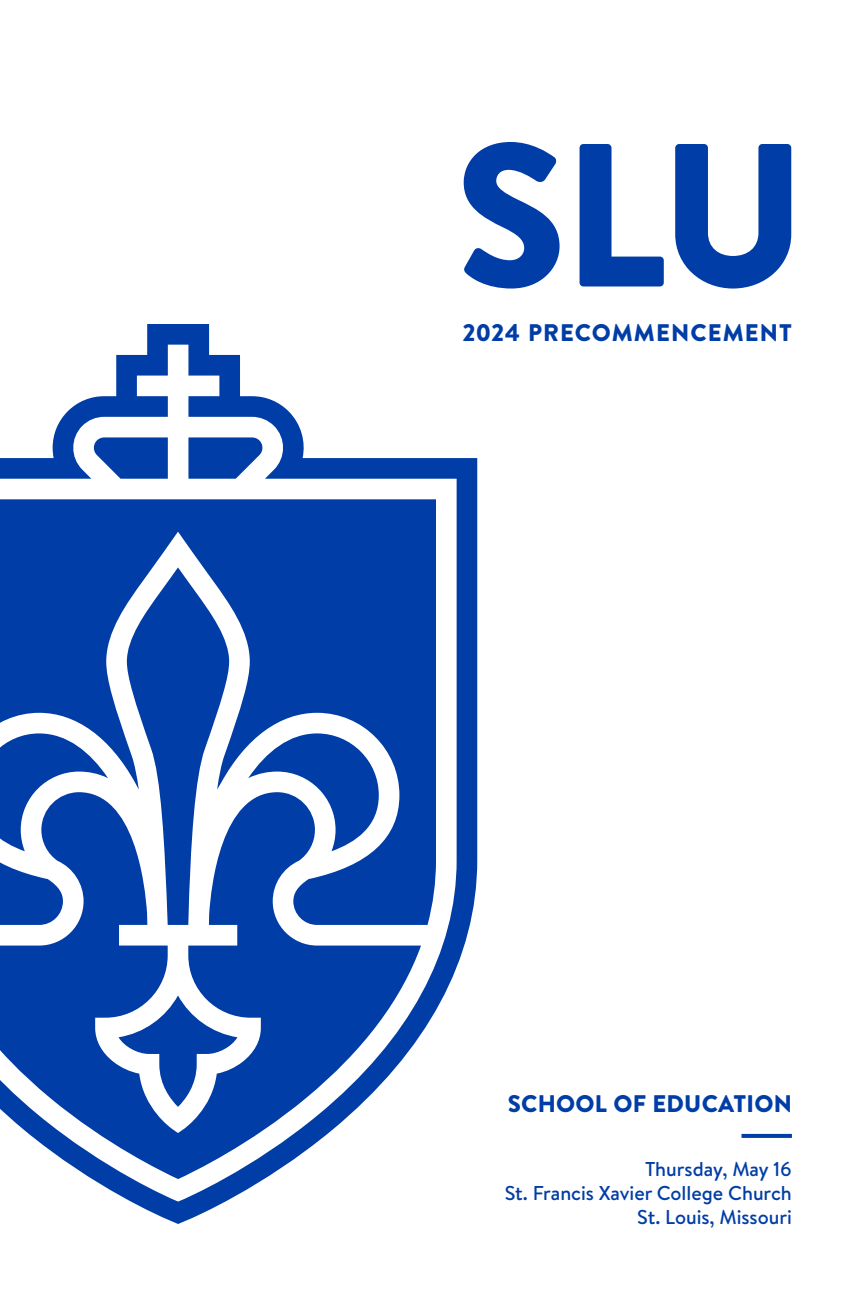
<style>
.page{position:relative;width:864px;height:1296px;background:#fff}
.page>*{position:absolute;margin:0;border:0;box-sizing:border-box;transform-origin:0 0}
.t1{font:900 203.6px "Brandon Text";color:#003da6}
.t2{font:900 24px "Brandon Text";letter-spacing:.045em;color:#003da6}
.t3{font:900 24px "Brandon Text";letter-spacing:.01em;color:#003da6}
.t4{font:500 20px "Brandon Text";color:#003da6}
</style>
<div class="page">
<svg style="left:0;top:324px;width:477px;height:900px;fill:#003da6"></svg>
<svg style="left:742px;top:1134px;width:50px;height:4px"></svg>
<p class="t1" style="left:455px;top:72px;width:352px">SLU</p>
<p class="t2" style="left:462px;top:316px;width:331px">2024 PRECOMMENCEMENT</p>
<p class="t3" style="left:508px;top:1086px;width:286px">SCHOOL OF EDUCATION</p>
<p class="t4" style="left:645px;top:1155px;width:148px">Thursday, May 16</p>
<p class="t4" style="left:505px;top:1179px;width:289px">St. Francis Xavier College Church</p>
<p class="t4" style="left:637px;top:1203px;width:156px">St. Louis, Missouri</p>
</div>
